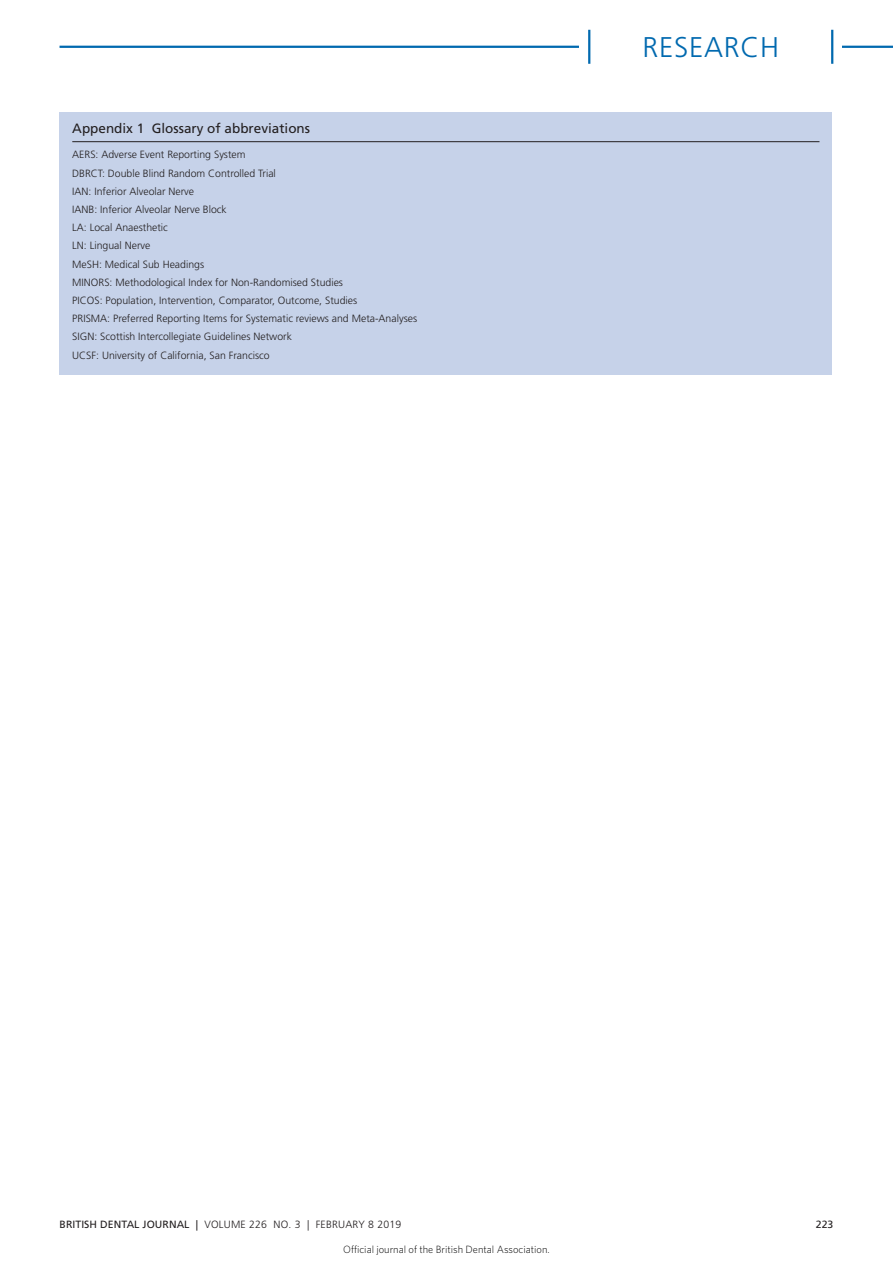
<style>
.page{position:relative;width:893px;height:1263px;background:#fff}
.page>*{position:absolute;margin:0;border:0;box-sizing:border-box;transform-origin:0 0}
.t1{font:28.5px "Frutiger LT Std Light 2";letter-spacing:.025em;color:#0069af}
.box_-_head{font:13.5px "Frutiger LT Std";color:#231f20}
.box_-_body_1st{font:300 10.5px "Frutiger LT Std";color:#231f20}
.box_-_body_1st-2{font:300 10.5px "Frutiger LT Std";letter-spacing:.02em;color:#231f20}
.t2{font:300 10.5px "Whitney";color:#000}
.t3{font:10.5px "Frutiger LT Std";color:#231f20}
.s1{font-weight:400}
</style>
<div class="page">
<div style="left:60px;top:112px;width:772px;height:263px;background:#c6d2e9"></div>
<hr style="left:72px;top:141px;width:747px;height:1px;background:#231f20">
<hr style="left:60px;top:46px;width:833px;height:2px;background:#0069af">
<div style="left:580px;top:30px;width:262px;height:34px;background:#fff"></div>
<hr style="left:831px;top:30px;width:2px;height:34px;background:#0069af">
<hr style="left:588px;top:30px;width:2px;height:34px;background:#0069af">
<p class="box_-_head" style="left:72px;top:121px;width:239px">Appendix 1 Glossary of abbreviations</p>
<p class="box_-_body_1st" style="left:72px;top:149px;width:175px">AERS: Adverse Event Reporting System</p>
<p class="box_-_body_1st" style="left:72px;top:167px;width:205px">DBRCT: Double Blind Random Controlled Trial</p>
<p class="box_-_body_1st" style="left:72px;top:185px;width:123px">IAN: Inferior Alveolar Nerve</p>
<p class="box_-_body_1st" style="left:72px;top:203px;width:156px">IANB: Inferior Alveolar Nerve Block</p>
<p class="box_-_body_1st" style="left:72px;top:222px;width:97px">LA: Local Anaesthetic</p>
<p class="box_-_body_1st" style="left:72px;top:240px;width:80px">LN: Lingual Nerve</p>
<p class="box_-_body_1st" style="left:72px;top:258px;width:133px">MeSH: Medical Sub Headings</p>
<p class="box_-_body_1st" style="left:72px;top:276px;width:272px">MINORS: Methodological Index for Non-Randomised Studies</p>
<p class="box_-_body_1st" style="left:72px;top:294px;width:286px">PICOS: Population, Intervention, Comparator, Outcome, Studies</p>
<p class="box_-_body_1st" style="left:72px;top:313px;width:346px">PRISMA: Preferred Reporting Items for Systematic reviews and Meta-Analyses</p>
<p class="box_-_body_1st" style="left:72px;top:331px;width:221px">SIGN: Scottish Intercollegiate Guidelines Network</p>
<p class="box_-_body_1st" style="left:72px;top:349px;width:199px">UCSF: University of California, San Francisco</p>
<h1 class="t1" style="left:643px;top:31px;width:138px">RESEARCH</h1>
<p class="box_-_body_1st-2" style="left:60px;top:1219px;width:343px"><span class="s1">BRITISH DENTAL JOURNAL |</span> VOLUME 226 NO. 3 | FEBRUARY 8 2019</p>
<p class="t3" style="left:816px;top:1218px;width:19px">223</p>
<p class="t2" style="left:343px;top:1243px;width:208px">Official journal of the British Dental Association.</p>
</div>
